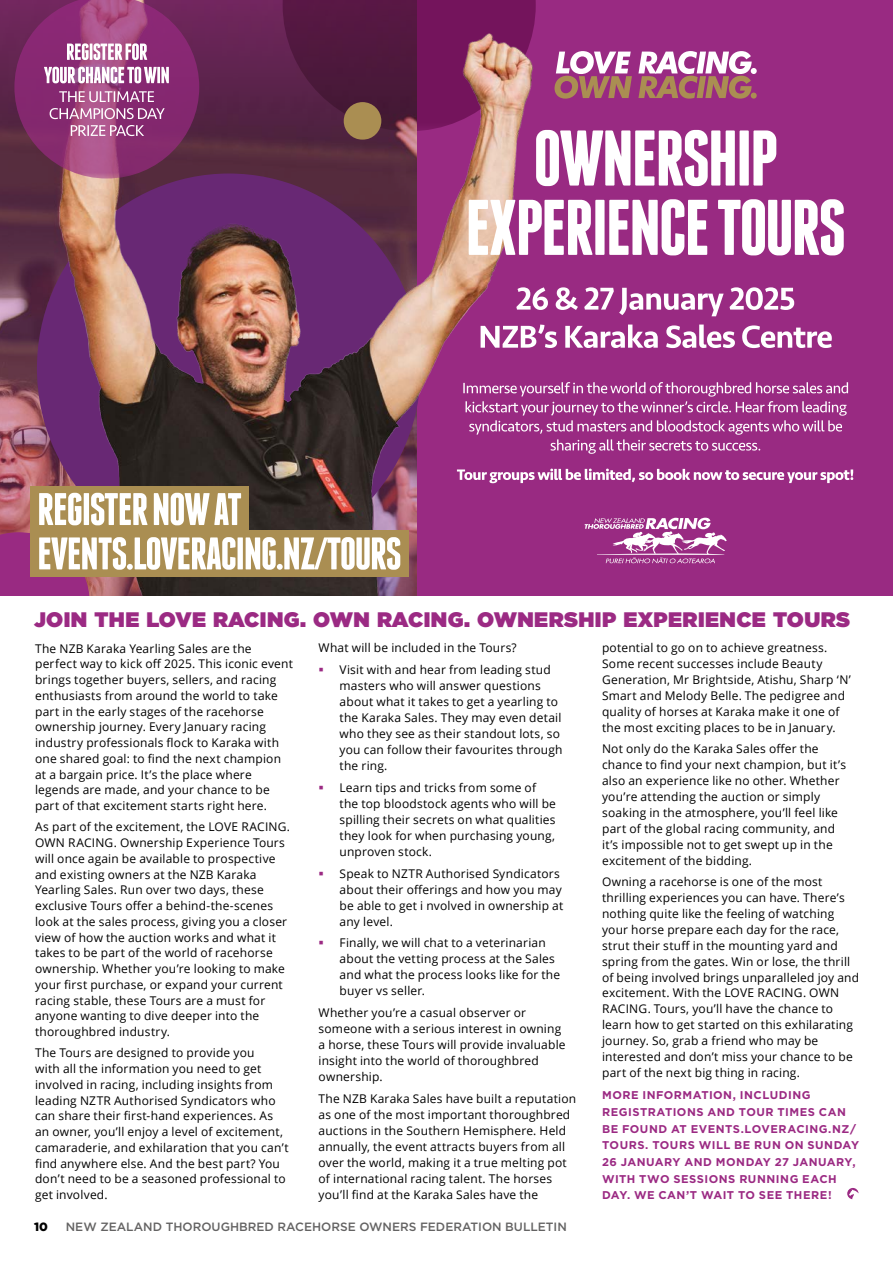
<style>
.page{position:relative;width:893px;height:1263px;background:#fff}
.page>*{position:absolute;margin:0;border:0;box-sizing:border-box;transform-origin:0 0}
.t1{font:900 21px "Gotham";letter-spacing:.02em;color:#9b2a83}
.t2{font:12px/15.8px "Open Sans";letter-spacing:.015em;color:#000}
.t3{font:500 12px "Gotham";color:#646363}
.t4{font:900 12px "Gotham";color:#000}
.t5{font:700 11.25px/16.6px "Gotham";letter-spacing:.045em;color:#9b2a83}
.s1{color:#9b2a83}
</style>
<div class="page">
<div style="left:0;top:0;width:893px;height:595px;background:#992a82"></div>
<img style="left:0;top:0;width:54px;height:532px">
<svg style="left:556px;top:325px;width:276px;height:23px"></svg>
<svg style="left:556px;top:287px;width:238px;height:29px"></svg>
<svg style="left:556px;top:469px;width:297px;height:14px"></svg>
<svg style="left:556px;top:382px;width:292px;height:72px"></svg>
<svg style="left:585px;top:518px;width:142px;height:45px"></svg>
<img style="left:54px;top:0;width:502px;height:595px">
<svg style="left:469px;top:199px;width:375px;height:56px"></svg>
<svg style="left:283px;top:0;width:493px;height:186px"></svg>
<svg style="left:14px;top:0;width:185px;height:179px;background:#92457b"></svg>
<div style="left:31px;top:486px;width:218px;height:44px;background:#aa8e52"></div>
<svg style="left:39px;top:493px;width:202px;height:32px"></svg>
<div style="left:31px;top:530px;width:378px;height:47px;background:#aa8e52"></div>
<svg style="left:0;top:532px;width:400px;height:63px"></svg>
<svg style="left:847px;top:1188px;width:11px;height:11px"></svg>
<h1 class="t1" style="left:34px;top:604px;width:818px">JOIN THE LOVE RACING. OWN RACING. OWNERSHIP EXPERIENCE TOURS</h1>
<p class="t2" style="left:35px;top:640px;width:259px">The NZB Karaka Yearling Sales are the perfect way to kick off 2025. This iconic event brings together buyers, sellers, and racing enthusiasts from around the world to take part in the early stages of the racehorse ownership journey. Every January racing industry professionals flock to Karaka with one shared goal: to find the next champion at a bargain price. It’s the place where legends are made, and your chance to be part of that excitement starts right here.</p>
<p class="t2" style="left:35px;top:819px;width:257px">As part of the excitement, the LOVE RACING.<br>OWN RACING. Ownership Experience Tours will once again be available to prospective and existing owners at the NZB Karaka Yearling Sales. Run over two days, these exclusive Tours offer a behind-the-scenes look at the sales process, giving you a closer view of how the auction works and what it takes to be part of the world of racehorse ownership. Whether you’re looking to make your first purchase, or expand your current racing stable, these Tours are a must for anyone wanting to dive deeper into the thoroughbred industry.</p>
<p class="t2" style="left:35px;top:1045px;width:255px">The Tours are designed to provide you<br>with all the information you need to get involved in racing, including insights from leading NZTR Authorised Syndicators who can share their first-hand experiences. As an owner, you’ll enjoy a level of excitement, camaraderie, and exhilaration that you can’t find anywhere else. And the best part? You don’t need to be a seasoned professional to get involved.</p>
<p class="t2" style="left:319px;top:640px;width:199px">What will be included in the Tours?</p>
<p class="t2" style="left:340px;top:661px;width:225px;text-indent:-21px"><span class="s1">▪</span> Visit with and hear from leading stud masters who will answer questions about what it takes to get a yearling to the Karaka Sales. They may even detail who they see as their standout lots, so you can follow their favourites through the ring.</p>
<p class="t2" style="left:340px;top:779px;width:218px;text-indent:-21px"><span class="s1">▪</span> Learn tips and tricks from some of the top bloodstock agents who will be spilling their secrets on what qualities they look for when purchasing young, unproven stock.</p>
<p class="t2" style="left:340px;top:865px;width:225px;text-indent:-21px"><span class="s1">▪</span> Speak to NZTR Authorised Syndicators about their offerings and how you may be able to get i nvolved in ownership at any level.</p>
<p class="t2" style="left:340px;top:934px;width:222px;text-indent:-21px"><span class="s1">▪</span> Finally, we will chat to a veterinarian about the vetting process at the Sales and what the process looks like for the buyer vs seller.</p>
<p class="t2" style="left:319px;top:1004px;width:249px">Whether you’re a casual observer or someone with a serious interest in owning a horse, these Tours will provide invaluable insight into the world of thoroughbred ownership.</p>
<p class="t2" style="left:319px;top:1090px;width:259px">The NZB Karaka Sales have built a reputation as one of the most important thoroughbred auctions in the Southern Hemisphere. Held annually, the event attracts buyers from all over the world, making it a true melting pot of international racing talent. The horses you’ll find at the Karaka Sales have the</p>
<p class="t2" style="left:602px;top:640px;width:250px">potential to go on to achieve greatness.<br>Some recent successes include Beauty Generation, Mr Brightside, Atishu, Sharp ‘N’ Smart and Melody Belle. The pedigree and quality of horses at Karaka make it one of the most exciting places to be in January.</p>
<p class="t2" style="left:602px;top:741px;width:245px">Not only do the Karaka Sales offer the chance to find your next champion, but it’s also an experience like no other. Whether you’re attending the auction or simply soaking in the atmosphere, you’ll feel like part of the global racing community, and it’s impossible not to get swept up in the excitement of the bidding.</p>
<p class="t2" style="left:602px;top:873px;width:259px">Owning a racehorse is one of the most thrilling experiences you can have. There’s nothing quite like the feeling of watching your horse prepare each day for the race, strut their stuff in the mounting yard and spring from the gates. Win or lose, the thrill of being involved brings unparalleled joy and excitement. With the LOVE RACING. OWN RACING. Tours, you’ll have the chance to learn how to get started on this exhilarating journey. So, grab a friend who may be interested and don’t miss your chance to be part of the next big thing in racing.</p>
<p class="t5" style="left:602px;top:1087px;width:259px">MORE INFORMATION, INCLUDING<br>REGISTRATIONS AND TOUR TIMES CAN<br>BE FOUND AT EVENTS.LOVERACING.NZ/<br>TOURS. TOURS WILL BE RUN ON SUNDAY<br>26 JANUARY AND MONDAY 27 JANUARY,<br>WITH TWO SESSIONS RUNNING EACH<br>DAY. WE CAN’T WAIT TO SEE THERE!</p>
<p class="t4" style="left:34px;top:1218px;width:15px">10</p>
<p class="t3" style="left:66px;top:1218px;width:503px">NEW ZEALAND THOROUGHBRED RACEHORSE OWNERS FEDERATION BULLETIN</p>
</div>
